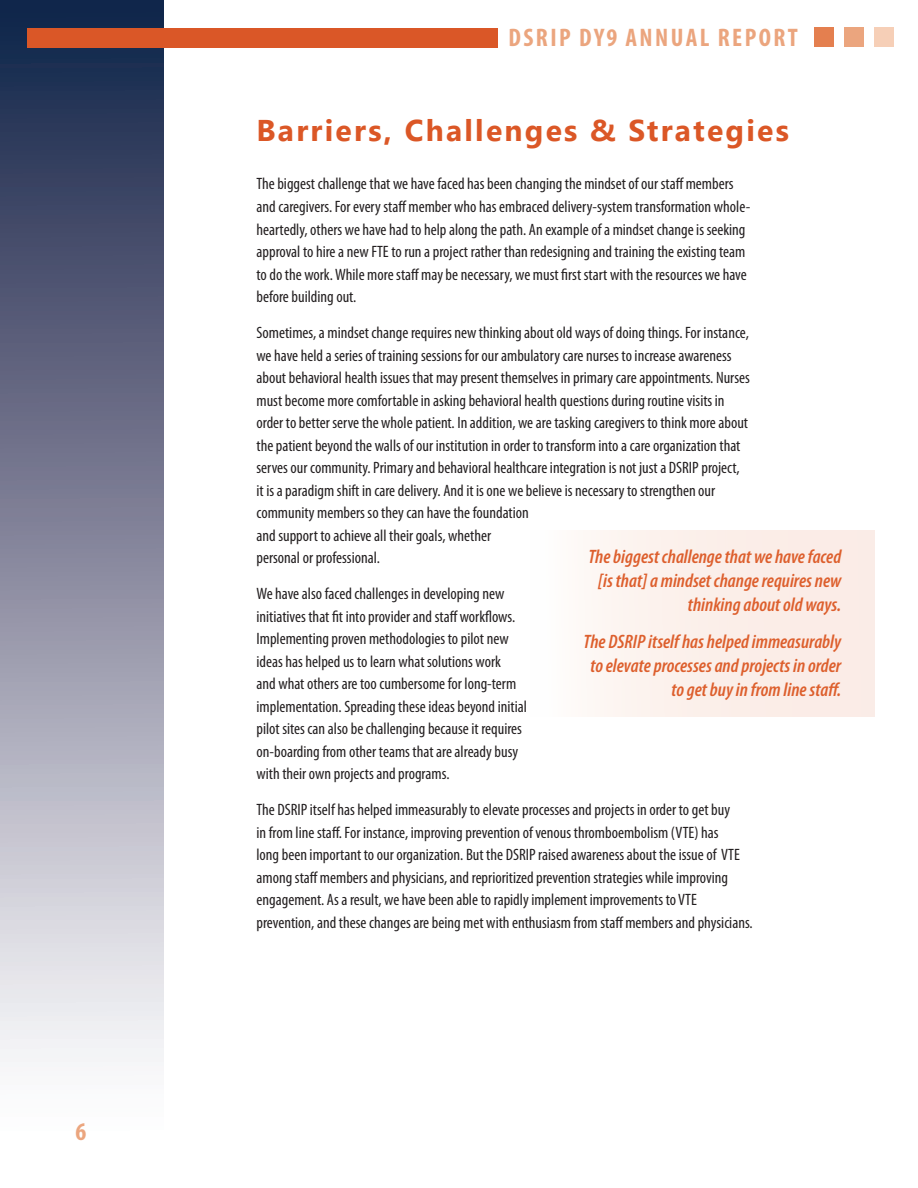
<style>
.page{position:relative;width:918px;height:1188px;background:#fff}
.page>*{position:absolute;margin:0;border:0;box-sizing:border-box;transform-origin:0 0}
.t1{font:700 30px "Segoe UI";letter-spacing:.075em;color:#db5726}
.t2{font:700 condensed 25.5px "Myriad Pro";letter-spacing:.095em;color:#eba57e}
.t3{font:italic 600 condensed 19.5px/24px "Myriad Pro";color:#dd5f2d;text-align:right}
.t4{font:condensed 16.5px/22.5px "Myriad Pro";color:#231f20}
</style>
<div class="page">
<div style="left:0;top:0;width:163px;height:1188px;background:linear-gradient(to bottom,#111d44,#fff)"></div>
<div style="left:27px;top:28px;width:470px;height:19px;background:#da5727"></div>
<div style="left:814px;top:27px;width:19px;height:19px;background:#e47f4f"></div>
<div style="left:844px;top:27px;width:19px;height:19px;background:#eba57e"></div>
<div style="left:874px;top:27px;width:19px;height:19px;background:#f6cfb7"></div>
<div style="left:530px;top:530px;width:345px;height:186px;background:linear-gradient(to right,#fefbf8,#fae8e2)"></div>
<h2 class="t2" style="left:76px;top:1115px;width:12px">6</h2>
<h2 class="t2" style="left:509px;top:22px;width:40px">DSRIP</h2>
<h2 class="t2" style="left:579px;top:22px;width:220px">DY9 ANNUAL REPORT</h2>
<h1 class="t1" style="left:256px;top:109px;width:534px">Barriers, Challenges &amp; Strategies</h1>
<p class="t4" style="left:256px;top:173px;width:495px">The biggest challenge that we have faced has been changing the mindset of our staff members and caregivers. For every staff member who has embraced delivery-system transformation whole&shy;heartedly, others we have had to help along the path. An example of a mindset change is seeking approval to hire a new FTE to run a project rather than redesigning and training the existing team to do the work. While more staff may be necessary, we must first start with the resources we have before building out.</p>
<p class="t4" style="left:256px;top:321px;width:495px">Sometimes, a mindset change requires new thinking about old ways of doing things. For instance, we have held a series of training sessions for our ambulatory care nurses to increase awareness about behavioral health issues that may present themselves in primary care appointments. Nurses must become more comfortable in asking behavioral health questions during routine visits in order to better serve the whole patient. In addition, we are tasking caregivers to think more about the patient beyond the walls of our institution in order to transform into a care organization that serves our community. Primary and behavioral healthcare integration is not just a DSRIP project, it is a paradigm shift in care delivery. And it is one we believe is necessary to strengthen our community members so they can have the foundation<br>and support to achieve all their goals, whether<br>personal or professional.</p>
<p class="t4" style="left:256px;top:582px;width:272px">We have also faced challenges in developing new initiatives that fit into provider and staff workflows.<br>Implementing proven methodologies to pilot new ideas has helped us to learn what solutions work<br>and what others are too cumbersome for long-term implementation. Spreading these ideas beyond initial pilot sites can also be challenging because it requires on-boarding from other teams that are already busy with their own projects and programs.</p>
<p class="t4" style="left:256px;top:798px;width:498px">The DSRIP itself has helped immeasurably to elevate processes and projects in order to get buy<br>in from line staff. For instance, improving prevention of venous thromboembolism (VTE) has<br>long been important to our organization. But the DSRIP raised awareness about the issue of VTE among staff members and physicians, and reprioritized prevention strategies while improving engagement. As a result, we have been able to rapidly implement improvements to VTE prevention, and these changes are being met with enthusiasm from staff members and physicians.</p>
<p class="t3" style="left:588px;top:545px;width:254px">The biggest challenge that we have faced [is that] a mindset change requires new thinking about old ways.</p>
<p class="t3" style="left:584px;top:630px;width:259px">The DSRIP itself has helped immeasurably to elevate processes and projects in order to get buy in from line staff.</p>
</div>
